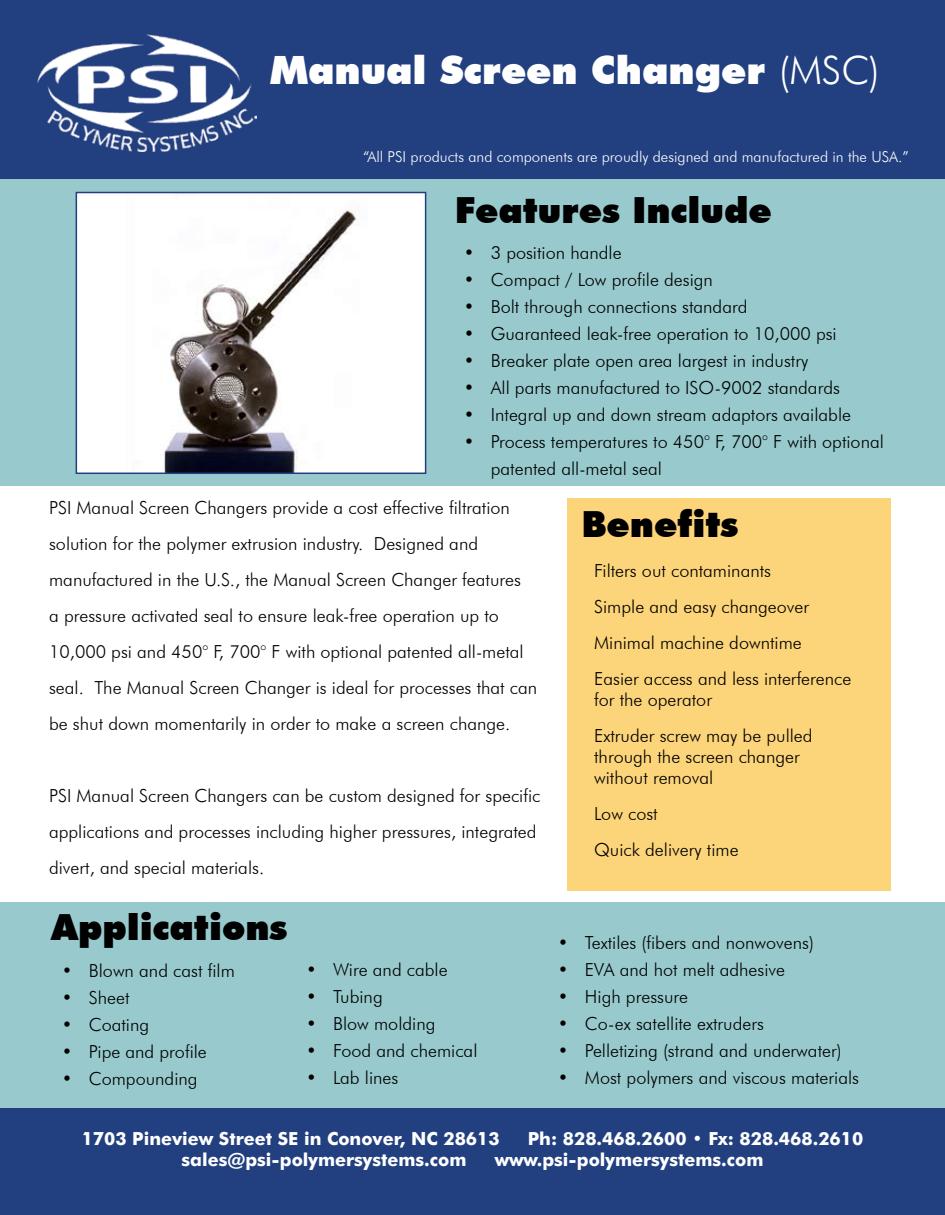
<style>
.page{position:relative;width:945px;height:1215px;background:#fff}
.page>*{position:absolute;margin:0;border:0;box-sizing:border-box;transform-origin:0 0}
.t1{font:900 39px "Futura BT";color:#fff}
.t2{font:900 36px "Futura BT";color:#000}
.t3{font:300 18px/36px "Futura BT";color:#000}
.t4{font:18px "Futura Md BT Bold";color:#fff}
.t5{font:300 15px "Futura BT";color:#fff}
.s1{font-weight:300}
</style>
<div class="page">
<div style="left:0;top:14px;width:945px;height:1187px;background:#98cacd"></div>
<div style="left:0;top:0;width:945px;height:179px;background:#223f80"></div>
<img style="left:38px;top:34px;width:218px;height:117px">
<img style="left:79px;top:195px;width:344px;height:276px">
<div style="left:76px;top:192px;width:350px;height:282px;border:2px solid #223f80"></div>
<div style="left:0;top:486px;width:945px;height:415px;background:#fff"></div>
<div style="left:568px;top:498px;width:323px;height:393px;background:#fcd479"></div>
<div style="left:0;top:1109px;width:945px;height:106px;background:#223f80"></div>
<h1 class="t1" style="left:270px;top:47px;width:611px">Manual Screen Changer <span class="s1">(MSC)</span></h1>
<p class="t5" style="left:363px;top:148px;width:547px">“All PSI products and components are proudly designed and manufactured in the USA.”</p>
<h2 class="t2" style="left:455px;top:188px;width:318px">Features Include</h2>
<p class="t3" style="left:464px;top:234px;width:159px">• 3 position handle</p>
<p class="t3" style="left:464px;top:261px;width:251px">• Compact / Low profile design</p>
<p class="t3" style="left:464px;top:288px;width:285px">• Bolt through connections standard</p>
<p class="t3" style="left:464px;top:315px;width:374px">• Guaranteed leak-free operation to 10,000 psi</p>
<p class="t3" style="left:464px;top:342px;width:346px">• Breaker plate open area largest in industry</p>
<p class="t3" style="left:464px;top:369px;width:378px">• All parts manufactured to ISO-9002 standards</p>
<p class="t3" style="left:464px;top:396px;width:389px">• Integral up and down stream adaptors available</p>
<p class="t3" style="left:491px;top:428px;width:395px;line-height:27px;text-indent:-27px">• Process temperatures to 450° F, 700° F with optional patented all-metal seal</p>
<p class="t3" style="left:49px;top:490px;width:490px">PSI Manual Screen Changers provide a cost effective filtration solution for the polymer extrusion industry. Designed and manufactured in the U.S., the Manual Screen Changer features<br>a pressure activated seal to ensure leak-free operation up to 10,000 psi and 450° F, 700° F with optional patented all-metal seal. The Manual Screen Changer is ideal for processes that can be shut down momentarily in order to make a screen change.</p>
<p class="t3" style="left:49px;top:778px;width:493px">PSI Manual Screen Changers can be custom designed for specific applications and processes including higher pressures, integrated divert, and special materials.</p>
<h2 class="t2" style="left:52px;top:905px;width:237px">Applications</h2>
<p class="t3" style="left:62px;top:952px;width:175px">• Blown and cast film</p>
<p class="t3" style="left:62px;top:979px;width:69px">• Sheet</p>
<p class="t3" style="left:62px;top:1006px;width:89px">• Coating</p>
<p class="t3" style="left:62px;top:1033px;width:147px">• Pipe and profile</p>
<p class="t3" style="left:62px;top:1060px;width:137px">• Compounding</p>
<p class="t3" style="left:306px;top:952px;width:143px">• Wire and cable</p>
<p class="t3" style="left:306px;top:979px;width:78px">• Tubing</p>
<p class="t3" style="left:306px;top:1006px;width:131px">• Blow molding</p>
<p class="t3" style="left:306px;top:1033px;width:173px">• Food and chemical</p>
<p class="t3" style="left:306px;top:1060px;width:94px">• Lab lines</p>
<h2 class="t2" style="left:581px;top:502px;width:158px">Benefits</h2>
<p class="t3" style="left:594px;top:553px;width:259px">Filters out contaminants<br>Simple and easy changeover<br>Minimal machine downtime<br>Easier access and less interference</p>
<p class="t3" style="left:594px;top:682px;width:220px">for the operator<br>Extruder screw may be pulled</p>
<p class="t3" style="left:594px;top:746px;width:207px;line-height:21px">through the screen changer without removal</p>
<p class="t3" style="left:594px;top:796px;width:146px">Low cost<br>Quick delivery time</p>
<p class="t3" style="left:558px;top:925px;width:258px">• Textiles (fibers and nonwovens)</p>
<p class="t3" style="left:558px;top:952px;width:229px">• EVA and hot melt adhesive</p>
<p class="t3" style="left:558px;top:979px;width:132px">• High pressure</p>
<p class="t3" style="left:558px;top:1006px;width:207px">• Co-ex satellite extruders</p>
<p class="t3" style="left:558px;top:1033px;width:285px">• Pelletizing (strand and underwater)</p>
<p class="t3" style="left:558px;top:1060px;width:303px">• Most polymers and viscous materials</p>
<p class="t4" style="left:82px;top:1127px;width:420px">1703 Pineview Street SE in Conover, NC 28613</p>
<p class="t4" style="left:528px;top:1127px;width:337px">Ph: 828.468.2600 • Fx: 828.468.2610</p>
<p class="t4" style="left:181px;top:1149px;width:287px">sales@psi-polymersystems.com</p>
<p class="t4" style="left:495px;top:1149px;width:270px">www.psi-polymersystems.com</p>
</div>
